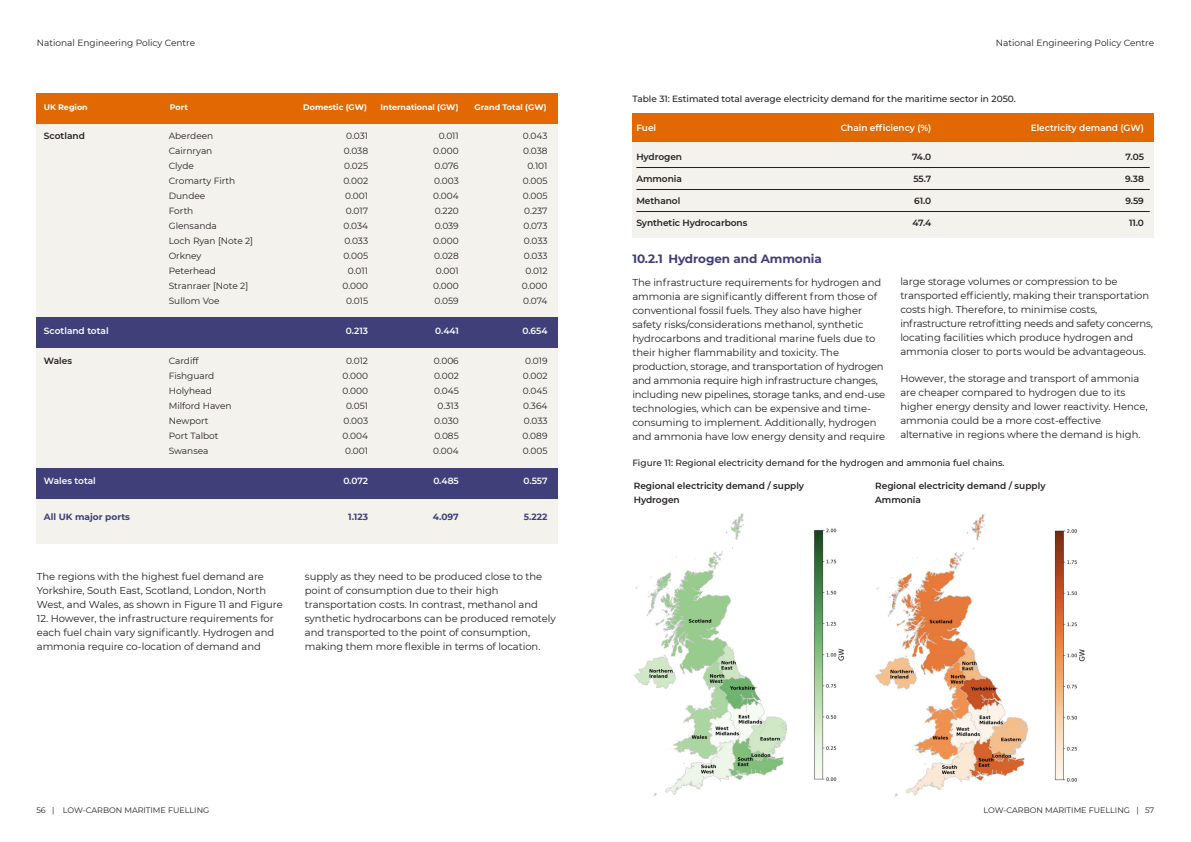
<style>
.page{position:relative;width:1191px;height:842px;background:#fff}
.page>*{position:absolute;margin:0;border:0;box-sizing:border-box;transform-origin:0 0}
.t1{font:700 12px "Montserrat";letter-spacing:-.005em;color:#403f7a}
.t2{font:10px/14px "Montserrat";letter-spacing:-.005em;color:#231f20}
.t3{font:9px "Montserrat";color:#231f20}
.t4{font:600 9px/14px "Montserrat";color:#231f20}
.t5{font:500 9px "Montserrat";color:#231f20}
.t6{font:600 9px "Montserrat";letter-spacing:-.005em;color:#fff}
.t7{font:700 9px "Montserrat";color:#403f7a}
.t8{font:8px "Montserrat";color:#231f20}
.t9{font:700 8px "Montserrat";color:#fff}
</style>
<div class="page">
<div style="left:632px;top:113px;width:522px;height:125px;background:#f3f2ed"></div>
<div style="left:632px;top:113px;width:522px;height:28px;background:#e16803"></div>
<hr style="left:636px;top:167px;width:513px;height:1px;background:#231f20">
<hr style="left:636px;top:189px;width:513px;height:1px;background:#231f20">
<hr style="left:636px;top:211px;width:513px;height:1px;background:#231f20">
<div style="left:36px;top:121px;width:522px;height:423px;background:#f3f2ed"></div>
<div style="left:36px;top:93px;width:522px;height:31px;background:#e16803"></div>
<div style="left:36px;top:317px;width:522px;height:31px;background:#403f7a"></div>
<div style="left:36px;top:468px;width:522px;height:31px;background:#403f7a"></div>
<img style="left:634px;top:520px;width:210px;height:276px">
<img style="left:878px;top:519px;width:207px;height:276px">
<p class="t3" style="left:37px;top:37px;width:160px">National Engineering Policy Centre</p>
<p class="t9" style="left:44px;top:102px;width:46px">UK Region</p>
<p class="t9" style="left:170px;top:102px;width:20px">Port</p>
<p class="t9" style="left:303px;top:102px;width:65px">Domestic (GW)</p>
<p class="t9" style="left:380px;top:102px;width:79px">International (GW)</p>
<p class="t9" style="left:474px;top:102px;width:73px">Grand Total (GW)</p>
<p class="t4" style="left:44px;top:129px;width:42px">Scotland</p>
<p class="t3" style="left:169px;top:130px;width:46px">Aberdeen</p>
<p class="t3" style="left:346px;top:130px;width:23px">0.031</p>
<p class="t3" style="left:439px;top:130px;width:22px">0.011</p>
<p class="t3" style="left:523px;top:130px;width:26px">0.043</p>
<p class="t3" style="left:169px;top:145px;width:45px">Cairnryan</p>
<p class="t3" style="left:344px;top:145px;width:26px">0.038</p>
<p class="t3" style="left:433px;top:145px;width:27px">0.000</p>
<p class="t3" style="left:523px;top:145px;width:26px">0.038</p>
<p class="t3" style="left:169px;top:160px;width:27px">Clyde</p>
<p class="t3" style="left:344px;top:160px;width:25px">0.025</p>
<p class="t3" style="left:434px;top:160px;width:26px">0.076</p>
<p class="t3" style="left:527px;top:160px;width:22px">0.101</p>
<p class="t3" style="left:169px;top:175px;width:68px">Cromarty Firth</p>
<p class="t3" style="left:343px;top:175px;width:26px">0.002</p>
<p class="t3" style="left:434px;top:175px;width:26px">0.003</p>
<p class="t3" style="left:523px;top:175px;width:26px">0.005</p>
<p class="t3" style="left:169px;top:190px;width:38px">Dundee</p>
<p class="t3" style="left:345px;top:190px;width:24px">0.001</p>
<p class="t3" style="left:433px;top:190px;width:27px">0.004</p>
<p class="t3" style="left:523px;top:190px;width:26px">0.005</p>
<p class="t3" style="left:169px;top:205px;width:26px">Forth</p>
<p class="t3" style="left:346px;top:205px;width:24px">0.017</p>
<p class="t3" style="left:435px;top:205px;width:26px">0.220</p>
<p class="t3" style="left:524px;top:205px;width:25px">0.237</p>
<p class="t3" style="left:169px;top:220px;width:50px">Glensanda</p>
<p class="t3" style="left:343px;top:220px;width:26px">0.034</p>
<p class="t3" style="left:435px;top:220px;width:26px">0.039</p>
<p class="t3" style="left:523px;top:220px;width:25px">0.073</p>
<p class="t3" style="left:169px;top:235px;width:86px">Loch Ryan [Note 2]</p>
<p class="t3" style="left:344px;top:235px;width:25px">0.033</p>
<p class="t3" style="left:433px;top:235px;width:27px">0.000</p>
<p class="t3" style="left:524px;top:235px;width:25px">0.033</p>
<p class="t3" style="left:169px;top:250px;width:34px">Orkney</p>
<p class="t3" style="left:343px;top:250px;width:26px">0.005</p>
<p class="t3" style="left:434px;top:250px;width:26px">0.028</p>
<p class="t3" style="left:524px;top:250px;width:25px">0.033</p>
<p class="t3" style="left:169px;top:266px;width:49px">Peterhead</p>
<p class="t3" style="left:348px;top:266px;width:22px">0.011</p>
<p class="t3" style="left:436px;top:266px;width:24px">0.001</p>
<p class="t3" style="left:525px;top:266px;width:23px">0.012</p>
<p class="t3" style="left:169px;top:281px;width:81px">Stranraer [Note 2]</p>
<p class="t3" style="left:342px;top:281px;width:27px">0.000</p>
<p class="t3" style="left:433px;top:281px;width:27px">0.000</p>
<p class="t3" style="left:522px;top:281px;width:27px">0.000</p>
<p class="t3" style="left:169px;top:296px;width:52px">Sullom Voe</p>
<p class="t3" style="left:346px;top:296px;width:23px">0.015</p>
<p class="t3" style="left:434px;top:296px;width:26px">0.059</p>
<p class="t3" style="left:523px;top:296px;width:26px">0.074</p>
<p class="t6" style="left:44px;top:325px;width:66px">Scotland total</p>
<p class="t6" style="left:346px;top:325px;width:24px">0.213</p>
<p class="t6" style="left:435px;top:325px;width:25px">0.441</p>
<p class="t6" style="left:522px;top:325px;width:27px">0.654</p>
<p class="t4" style="left:44px;top:354px;width:30px">Wales</p>
<p class="t3" style="left:169px;top:355px;width:31px">Cardiff</p>
<p class="t3" style="left:346px;top:355px;width:23px">0.012</p>
<p class="t3" style="left:434px;top:355px;width:27px">0.006</p>
<p class="t3" style="left:525px;top:355px;width:24px">0.019</p>
<p class="t3" style="left:169px;top:370px;width:47px">Fishguard</p>
<p class="t3" style="left:342px;top:370px;width:27px">0.000</p>
<p class="t3" style="left:434px;top:370px;width:26px">0.002</p>
<p class="t3" style="left:523px;top:370px;width:26px">0.002</p>
<p class="t3" style="left:169px;top:385px;width:45px">Holyhead</p>
<p class="t3" style="left:342px;top:385px;width:27px">0.000</p>
<p class="t3" style="left:434px;top:385px;width:26px">0.045</p>
<p class="t3" style="left:523px;top:385px;width:26px">0.045</p>
<p class="t3" style="left:169px;top:400px;width:64px">Milford Haven</p>
<p class="t3" style="left:346px;top:400px;width:23px">0.051</p>
<p class="t3" style="left:437px;top:400px;width:23px">0.313</p>
<p class="t3" style="left:523px;top:400px;width:26px">0.364</p>
<p class="t3" style="left:169px;top:415px;width:41px">Newport</p>
<p class="t3" style="left:343px;top:415px;width:26px">0.003</p>
<p class="t3" style="left:434px;top:415px;width:26px">0.030</p>
<p class="t3" style="left:524px;top:415px;width:25px">0.033</p>
<p class="t3" style="left:169px;top:430px;width:51px">Port Talbot</p>
<p class="t3" style="left:342px;top:430px;width:27px">0.004</p>
<p class="t3" style="left:434px;top:430px;width:26px">0.085</p>
<p class="t3" style="left:522px;top:430px;width:26px">0.089</p>
<p class="t3" style="left:169px;top:445px;width:41px">Swansea</p>
<p class="t3" style="left:345px;top:445px;width:24px">0.001</p>
<p class="t3" style="left:433px;top:445px;width:27px">0.004</p>
<p class="t3" style="left:523px;top:445px;width:26px">0.005</p>
<p class="t6" style="left:44px;top:475px;width:53px">Wales total</p>
<p class="t6" style="left:343px;top:475px;width:26px">0.072</p>
<p class="t6" style="left:433px;top:475px;width:27px">0.485</p>
<p class="t6" style="left:523px;top:475px;width:26px">0.557</p>
<p class="t7" style="left:44px;top:511px;width:88px">All UK major ports</p>
<p class="t7" style="left:348px;top:511px;width:21px">1.123</p>
<p class="t7" style="left:433px;top:511px;width:28px">4.097</p>
<p class="t7" style="left:524px;top:511px;width:25px">5.222</p>
<p class="t2" style="left:37px;top:569px;width:247px">The regions with the highest fuel demand are<br>Yorkshire, South East, Scotland, London, North<br>West, and Wales, as shown in Figure 11 and Figure</p>
<p class="t2" style="left:37px;top:611px;width:239px;text-align:justify">12. However, the infrastructure requirements for each fuel chain vary significantly. Hydrogen and ammonia require co-location of demand and</p>
<p class="t2" style="left:305px;top:569px;width:252px">supply as they need to be produced close to the point of consumption due to their high transportation costs. In contrast, methanol and synthetic hydrocarbons can be produced remotely and transported to the point of consumption, making them more flexible in terms of location.</p>
<p class="t8" style="left:36px;top:805px;width:174px">56 | LOW-CARBON MARITIME FUELLING</p>
<p class="t3" style="left:995px;top:37px;width:160px">National Engineering Policy Centre</p>
<p class="t5" style="left:632px;top:93px;width:385px">Table 31: Estimated total average electricity demand for the maritime sector in 2050.</p>
<p class="t6" style="left:636px;top:122px;width:21px">Fuel</p>
<p class="t6" style="left:840px;top:122px;width:92px">Chain efficiency (%)</p>
<p class="t6" style="left:1030px;top:122px;width:115px">Electricity demand (GW)</p>
<p class="t4" style="left:636px;top:149px;width:47px">Hydrogen</p>
<p class="t4" style="left:912px;top:149px;width:21px">74.0</p>
<p class="t4" style="left:1125px;top:149px;width:20px">7.05</p>
<p class="t4" style="left:636px;top:171px;width:47px">Ammonia</p>
<p class="t4" style="left:913px;top:171px;width:19px">55.7</p>
<p class="t4" style="left:1125px;top:171px;width:20px">9.38</p>
<p class="t4" style="left:636px;top:193px;width:45px">Methanol</p>
<p class="t4" style="left:914px;top:193px;width:19px">61.0</p>
<p class="t4" style="left:1125px;top:193px;width:20px">9.59</p>
<p class="t4" style="left:636px;top:215px;width:112px">Synthetic Hydrocarbons</p>
<p class="t4" style="left:912px;top:215px;width:20px">47.4</p>
<p class="t4" style="left:1129px;top:215px;width:16px">11.0</p>
<h4 class="t1" style="left:632px;top:252px;width:191px">10.2.1 Hydrogen and Ammonia</h4>
<p class="t2" style="left:632px;top:276px;width:254px">The infrastructure requirements for hydrogen and ammonia are significantly different from those of conventional fossil fuels. They also have higher safety risks/considerations methanol, synthetic hydrocarbons and traditional marine fuels due to their higher flammability and toxicity. The production, storage, and transportation of hydrogen and ammonia require high infrastructure changes, including new pipelines, storage tanks, and end-use technologies, which can be expensive and time&shy;consuming to implement. Additionally, hydrogen and ammonia have low energy density and require</p>
<p class="t2" style="left:900px;top:275px;width:254px">large storage volumes or compression to be transported efficiently, making their transportation costs high. Therefore, to minimise costs, infrastructure retrofitting needs and safety concerns, locating facilities which produce hydrogen and ammonia closer to ports would be advantageous.</p>
<p class="t2" style="left:900px;top:372px;width:249px">However, the storage and transport of ammonia are cheaper compared to hydrogen due to its higher energy density and lower reactivity. Hence, ammonia could be a more cost-effective alternative in regions where the demand is high.</p>
<p class="t5" style="left:632px;top:457px;width:374px">Figure 11: Regional electricity demand for the hydrogen and ammonia fuel chains.</p>
<p class="t4" style="left:634px;top:479px;width:172px">Regional electricity demand / supply<br>Hydrogen</p>
<p class="t4" style="left:875px;top:479px;width:172px">Regional electricity demand / supply<br>Ammonia</p>
<p class="t8" style="left:983px;top:805px;width:172px">LOW-CARBON MARITIME FUELLING | 57</p>
</div>
